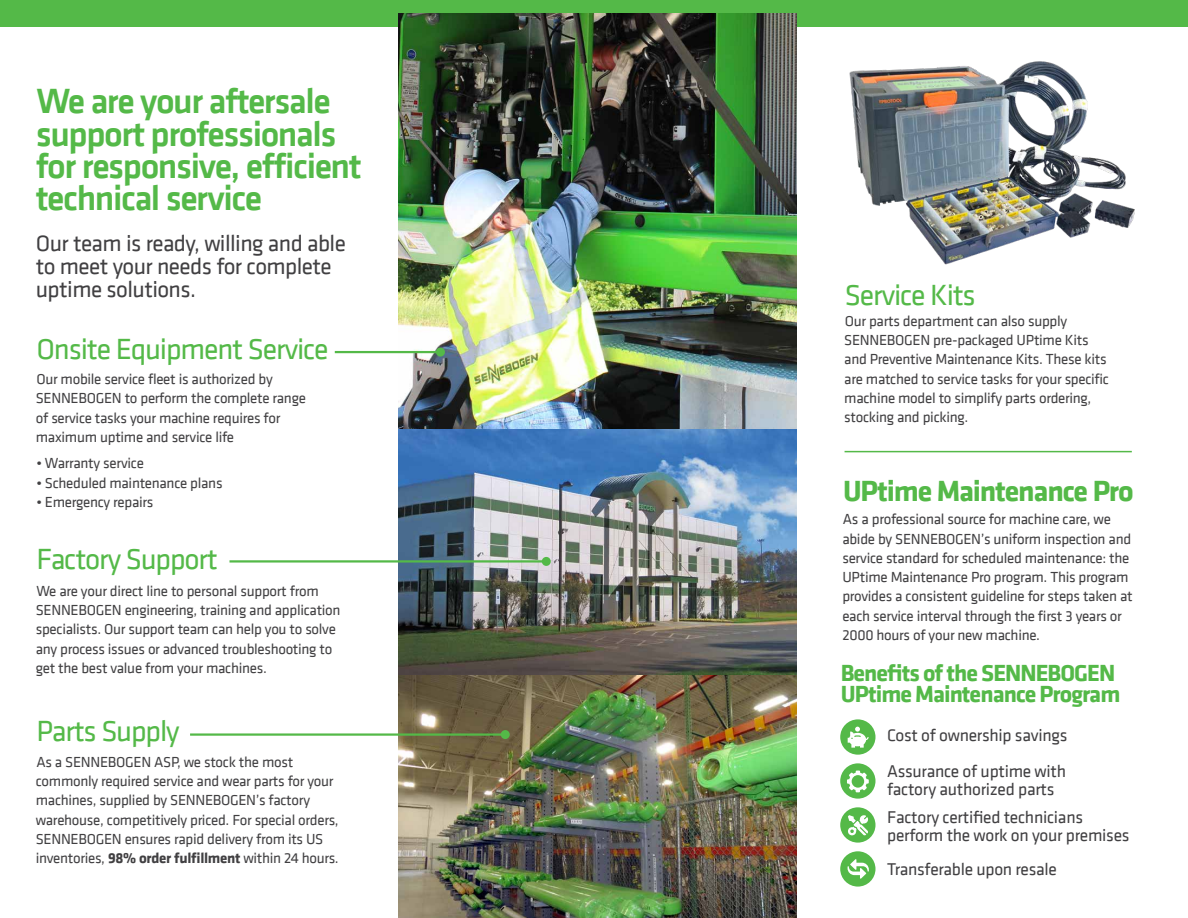
<style>
.page{position:relative;width:1188px;height:918px;background:#fff}
.page>*{position:absolute;margin:0;border:0;box-sizing:border-box;transform-origin:0 0}
.t1{font:500 36px/32.1px "Klavika";letter-spacing:-.04em;color:#54b948}
.t2{font:30px "Klavika";letter-spacing:-.04em;color:#54b948}
.t3{font:700 30px "Klavika";letter-spacing:-.04em;color:#54b948}
.t4{font:700 24px/21px "Klavika";letter-spacing:-.04em;color:#54b948}
.t5{font:23.25px/23.2px "Klavika";letter-spacing:-.025em;color:#414042}
.t6{font:17.55px/18px "Klavika";letter-spacing:-.015em;color:#414042}
.t7{font:15px/19.2px "Klavika";letter-spacing:-.02em;color:#414042}
.s1{font-weight:700}
</style>
<div class="page">
<div style="left:0;top:0;width:1188px;height:27px;background:#54b948"></div>
<img style="left:398px;top:14px;width:399px;height:904px">
<img style="left:849px;top:61px;width:286px;height:204px">
<div style="left:840px;top:763px;width:35px;height:36px;background:#54b948;border-radius:50%"></div>
<svg style="left:847px;top:771px;width:22px;height:21px"></svg>
<div style="left:840px;top:807px;width:35px;height:36px;background:#54b948;border-radius:50%"></div>
<svg style="left:848px;top:815px;width:20px;height:21px"></svg>
<div style="left:840px;top:851px;width:35px;height:36px;background:#54b948;border-radius:50%"></div>
<svg style="left:848px;top:859px;width:21px;height:20px"></svg>
<div style="left:840px;top:719px;width:35px;height:36px;background:#54b948;border-radius:50%"></div>
<svg style="left:848px;top:727px;width:21px;height:21px"></svg>
<hr style="left:335px;top:351px;width:105px;height:2px;background:#54b948">
<div style="left:436px;top:348px;width:9px;height:9px;background:#54b948;border-radius:50%"></div>
<hr style="left:230px;top:560px;width:316px;height:3px;background:#54b948">
<div style="left:542px;top:557px;width:9px;height:9px;background:#54b948;border-radius:50%"></div>
<hr style="left:190px;top:733px;width:315px;height:3px;background:#54b948">
<div style="left:501px;top:730px;width:9px;height:9px;background:#54b948;border-radius:50%"></div>
<hr style="left:845px;top:451px;width:287px;height:1px;background:#54b948">
<h1 class="t1" style="left:36px;top:86px;width:327px">We are your aftersale support professionals for responsive, efficient technical service</h1>
<h3 class="t5" style="left:36px;top:231px;width:312px">Our team is ready, willing and able to meet your needs for complete uptime solutions.</h3>
<h2 class="t2" style="left:36px;top:329px;width:294px">Onsite Equipment Service</h2>
<p class="t7" style="left:36px;top:369px;width:272px">Our mobile service fleet is authorized by SENNEBOGEN to perform the complete range of service tasks your machine requires for maximum uptime and service life</p>
<p class="t7" style="left:36px;top:453px;width:109px">• Warranty service</p>
<p class="t7" style="left:36px;top:473px;width:188px">• Scheduled maintenance plans</p>
<p class="t7" style="left:36px;top:492px;width:119px">• Emergency repairs</p>
<h2 class="t2" style="left:36px;top:539px;width:183px">Factory Support</h2>
<p class="t7" style="left:36px;top:581px;width:306px">We are your direct line to personal support from SENNEBOGEN engineering, training and application specialists. Our support team can help you to solve any process issues or advanced troubleshooting to get the best value from your machines.</p>
<h2 class="t2" style="left:36px;top:712px;width:145px">Parts Supply</h2>
<p class="t7" style="left:36px;top:752px;width:305px">As a SENNEBOGEN ASP, we stock the most commonly required service and wear parts for your machines, supplied by SENNEBOGEN’s factory warehouse, competitively priced. For special orders, SENNEBOGEN ensures rapid delivery from its US inventories, <span class="s1">98% order fulfillment</span> within 24 hours.</p>
<h2 class="t2" style="left:845px;top:275px;width:132px">Service Kits</h2>
<p class="t7" style="left:844px;top:311px;width:266px">Our parts department can also supply SENNEBOGEN pre-packaged UPtime Kits and Preventive Maintenance Kits. These kits are matched to service tasks for your specific machine model to simplify parts ordering, stocking and picking.</p>
<h2 class="t3" style="left:843px;top:469px;width:292px">UPtime Maintenance Pro</h2>
<p class="t7" style="left:842px;top:509px;width:292px">As a professional source for machine care, we abide by SENNEBOGEN’s uniform inspection and service standard for scheduled maintenance: the UPtime Maintenance Pro program. This program provides a consistent guideline for steps taken at each service interval through the first 3 years or 2000 hours of your new machine.</p>
<h3 class="t4" style="left:841px;top:661px;width:281px">Benefits of the SENNEBOGEN<br>UPtime Maintenance Program</h3>
<p class="t6" style="left:887px;top:726px;width:182px">Cost of ownership savings</p>
<p class="t6" style="left:887px;top:761px;width:180px">Assurance of uptime with factory authorized parts</p>
<p class="t6" style="left:887px;top:808px;width:244px">Factory certified technicians perform the work on your premises</p>
<p class="t6" style="left:887px;top:859px;width:171px">Transferable upon resale</p>
</div>
